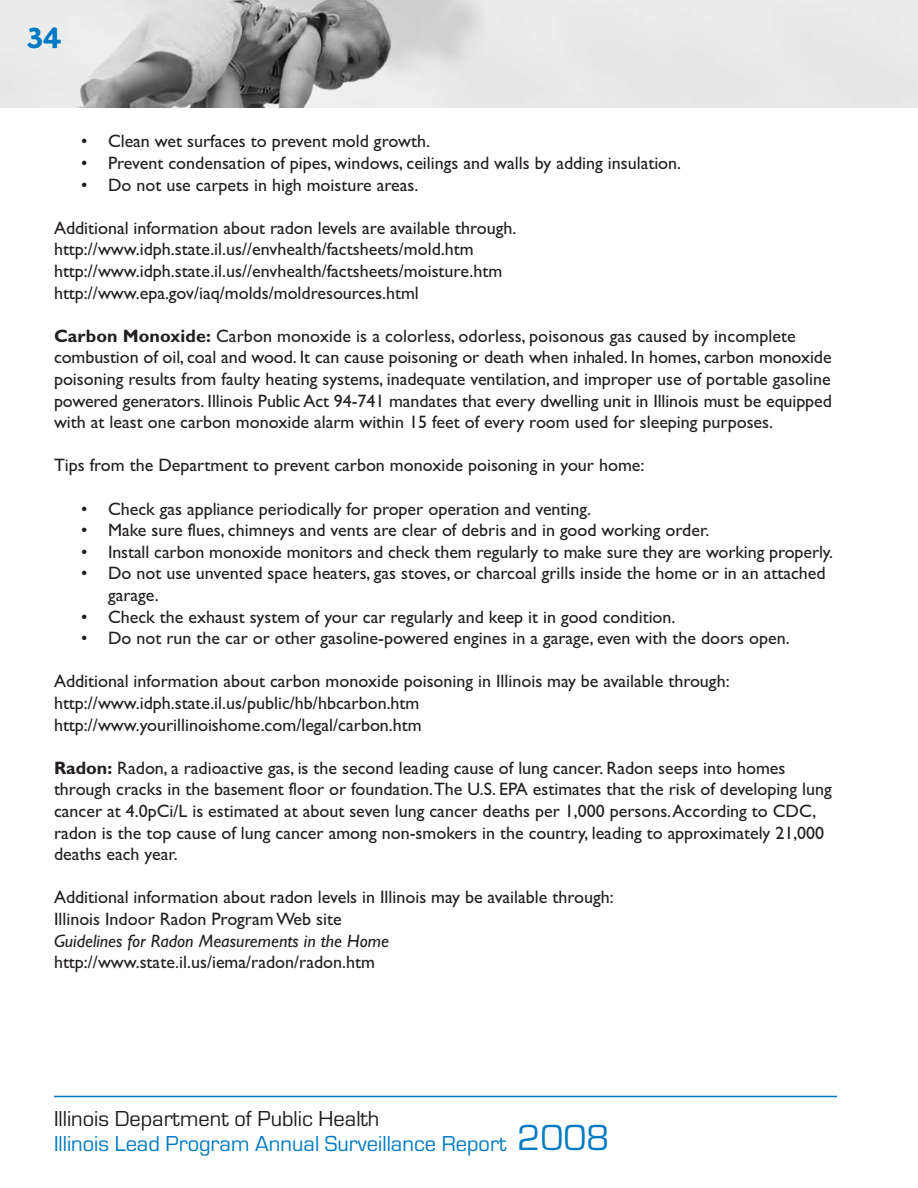
<style>
.page{position:relative;width:918px;height:1188px;background:#fff}
.page>*{position:absolute;margin:0;border:0;box-sizing:border-box;transform-origin:0 0}
.t1{font:800 31.5px "Adderville ITC";color:#007bc3}
.t2{font:22.5px/24px "Eurostile";color:#007bc3}
.t3{font:18px/21.6px "Gill Sans";color:#231f20}
.t4{font:italic 18px "Gill Sans";color:#231f20}
.s1{font-family:"Gill Sans MT Bold OTF"}
.s2{color:#231f20}
.s3{font-size:37.5px}
</style>
<div class="page">
<img style="left:0;top:0;width:918px;height:108px">
<hr style="left:54px;top:1096px;width:783px;height:1px;background:#007bc3">
<h1 class="t1" style="left:27px;top:27px;width:36px">34</h1>
<p class="t3" style="left:81px;top:130px;width:350px">• Clean wet surfaces to prevent mold growth.</p>
<p class="t3" style="left:81px;top:152px;width:602px">• Prevent condensation of pipes, windows, ceilings and walls by adding insulation.</p>
<p class="t3" style="left:81px;top:174px;width:339px">• Do not use carpets in high moisture areas.</p>
<p class="t3" style="left:54px;top:217px;width:464px">Additional information about radon levels are available through. http://www.idph.state.il.us//envhealth/factsheets/mold.htm http://www.idph.state.il.us//envhealth/factsheets/moisture.htm http://www.epa.gov/iaq/molds/moldresources.html</p>
<p class="t3" style="left:54px;top:325px;width:779px"><span class="s1">Carbon Monoxide:</span> Carbon monoxide is a colorless, odorless, poisonous gas caused by incomplete combustion of oil, coal and wood. It can cause poisoning or death when inhaled. In homes, carbon monoxide poisoning results from faulty heating systems, inadequate ventilation, and improper use of portable gasoline powered generators. Illinois Public Act 94-741 mandates that every dwelling unit in Illinois must be equipped with at least one carbon monoxide alarm within 15 feet of every room used for sleeping purposes.</p>
<p class="t3" style="left:54px;top:454px;width:592px">Tips from the Department to prevent carbon monoxide poisoning in your home:</p>
<p class="t3" style="left:81px;top:498px;width:512px">• Check gas appliance periodically for proper operation and venting.</p>
<p class="t3" style="left:81px;top:519px;width:630px">• Make sure flues, chimneys and vents are clear of debris and in good working order.</p>
<p class="t3" style="left:81px;top:541px;width:754px">• Install carbon monoxide monitors and check them regularly to make sure they are working properly.</p>
<p class="t3" style="left:108px;top:562px;width:719px;text-indent:-27px">• Do not use unvented space heaters, gas stoves, or charcoal grills inside the home or in an attached garage.</p>
<p class="t3" style="left:81px;top:606px;width:596px">• Check the exhaust system of your car regularly and keep it in good condition.</p>
<p class="t3" style="left:81px;top:627px;width:710px">• Do not run the car or other gasoline-powered engines in a garage, even with the doors open.</p>
<p class="t3" style="left:54px;top:670px;width:677px">Additional information about carbon monoxide poisoning in Illinois may be available through: http://www.idph.state.il.us/public/hb/hbcarbon.htm http://www.yourillinoishome.com/legal/carbon.htm</p>
<p class="t3" style="left:54px;top:757px;width:779px"><span class="s1">Radon:</span> Radon, a radioactive gas, is the second leading cause of lung cancer. Radon seeps into homes through cracks in the basement floor or foundation.The U.S. EPA estimates that the risk of developing lung cancer at 4.0pCi/L is estimated at about seven lung cancer deaths per 1,000 persons.According to CDC, radon is the top cause of lung cancer among non-smokers in the country, leading to approximately 21,000 deaths each year.</p>
<p class="t3" style="left:54px;top:886px;width:561px">Additional information about radon levels in Illinois may be available through:<br>Illinois Indoor Radon Program Web site</p>
<p class="t4" style="left:54px;top:930px;width:337px">Guidelines for Radon Measurements in the Home</p>
<p class="t3" style="left:54px;top:951px;width:322px">http://www.state.il.us/iema/radon/radon.htm</p>
<p class="t2" style="left:54px;top:1107px;width:557px"><span class="s2">Illinois Department of Public Health<br></span>Illinois Lead Program Annual Surveillance Report <span class="s3">2008</span></p>
</div>
